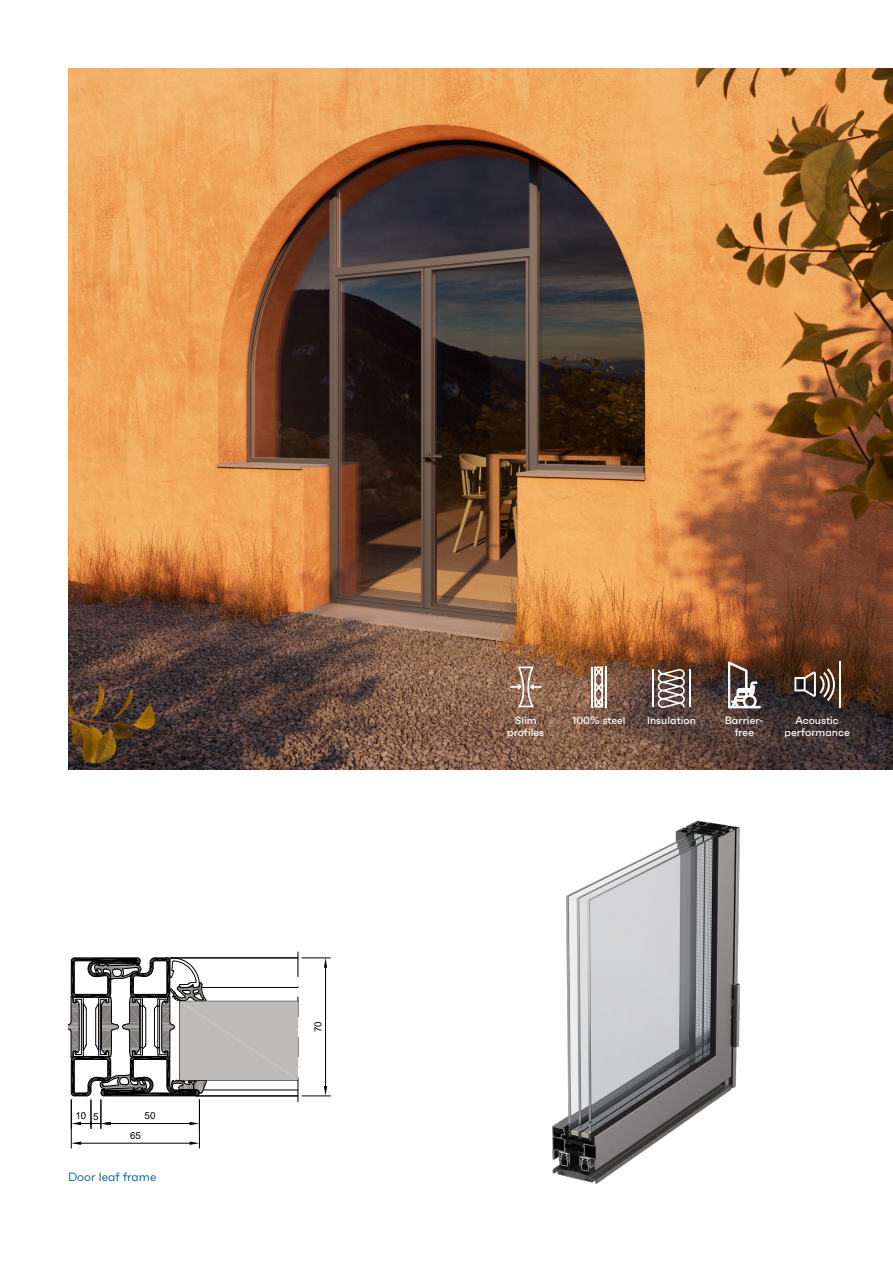
<style>
.page{position:relative;width:893px;height:1263px;background:#fff}
.page>*{position:absolute;margin:0;border:0;box-sizing:border-box;transform-origin:0 0}
.t1{font:12px "Faktum";color:#03589e}
.t2{font:500 10.5px/12px "Faktum";color:#fff;text-align:center}
.t3{font:9.75px "Arial";color:#000}
</style>
<div class="page">
<img style="left:68px;top:68px;width:825px;height:702px">
<img style="left:552px;top:820px;width:188px;height:364px">
<hr style="left:71px;top:1100px;width:1px;height:48px;background:#000">
<hr style="left:199px;top:1100px;width:1px;height:48px;background:#000">
<hr style="left:81px;top:1143px;width:109px;height:1px;background:#000">
<svg style="left:71px;top:1141px;width:10px;height:4px"></svg>
<svg style="left:190px;top:1141px;width:9px;height:4px"></svg>
<svg style="left:68px;top:952px;width:262px;height:176px"></svg>
<svg style="left:594px;top:666px;width:9px;height:41px"></svg>
<hr style="left:591px;top:666px;width:1px;height:41px;background:#fff">
<hr style="left:605px;top:666px;width:1px;height:41px;background:#fff">
<svg style="left:794px;top:668px;width:41px;height:33px"></svg>
<hr style="left:839px;top:662px;width:2px;height:46px;background:#fff">
<svg style="left:728px;top:662px;width:33px;height:46px"></svg>
<svg style="left:510px;top:666px;width:32px;height:41px"></svg>
<svg style="left:658px;top:669px;width:27px;height:39px"></svg>
<hr style="left:689px;top:670px;width:1px;height:37px;background:#fff">
<hr style="left:653px;top:670px;width:1px;height:37px;background:#fff">
<p class="t3" style="left:75px;top:1109px;width:25px">10 5</p>
<p class="t3" style="left:145px;top:1109px;width:12px">50</p>
<p class="t3" style="left:130px;top:1129px;width:12px">65</p>
<p class="t1" style="left:68px;top:1170px;width:90px">Door leaf frame</p>
<p class="t3" style="left:311px;top:1032px;width:12px;rotate:-90deg">70</p>
<p class="t2" style="left:507px;top:714px;width:38px">Slim profiles</p>
<p class="t2" style="left:647px;top:714px;width:50px">Insulation</p>
<p class="t2" style="left:572px;top:714px;width:55px">100% steel</p>
<p class="t2" style="left:785px;top:714px;width:67px">Acoustic performance</p>
<p class="t2" style="left:725px;top:714px;width:40px">Barrier&shy;free</p>
</div>
